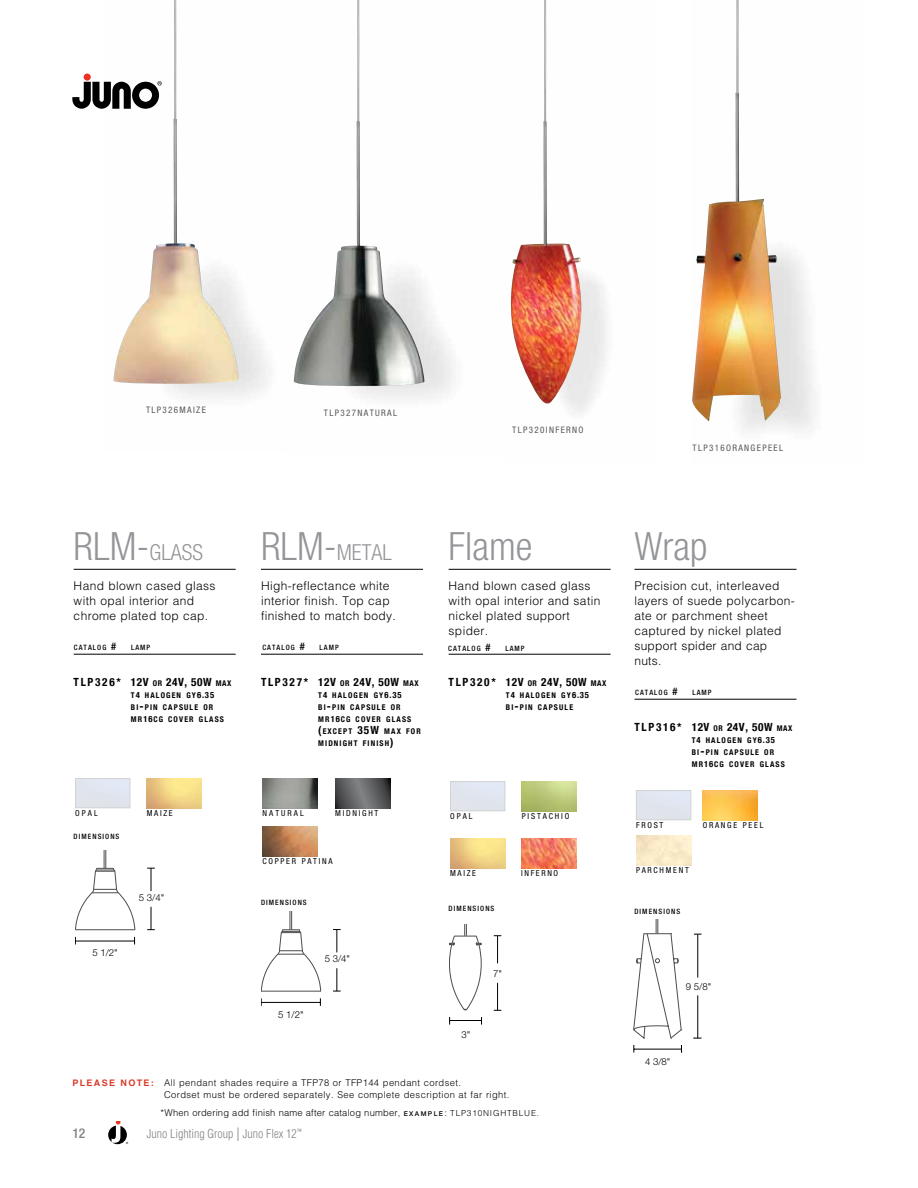
<style>
.page{position:relative;width:918px;height:1188px;background:#fff}
.page>*{position:absolute;margin:0;border:0;box-sizing:border-box;transform-origin:0 0}
.t1{font:300 condensed 39px "Helvetica Neue LT Std";color:#939598}
.t2{font:300 condensed 22.05px "Helvetica Neue LT Std";color:#939598}
.t3{font:500 condensed 13.5px "Helvetica Neue LT Std";color:#808285}
.t4{font:300 12px/15px "Helvetica LT Std";letter-spacing:.03em;color:#000}
.t5{font:300 condensed 12px "Helvetica LT Std";color:#808285}
.t6{font:700 condensed 11.25px "Helvetica Neue";letter-spacing:.05em;color:#000}
.t7{font:300 9.6px "Helvetica Neue";color:#000}
.t8{font:300 9.3px/12px "Helvetica LT Std";letter-spacing:.045em;color:#000}
.t9{font:300 9.3px "Helvetica LT Std";letter-spacing:.02em;color:#000}
.t10{font:condensed 9px "Helvetica Neue LT Std";letter-spacing:.15em;color:#58595b}
.t11{font:condensed 8.25px "Helvetica Neue LT Std";letter-spacing:.21em;color:#000}
.t12{font:condensed 8.25px "Helvetica Neue LT Std";letter-spacing:.25em;color:#000}
.t13{font:700 condensed 7.8px/12px "Helvetica Neue";letter-spacing:.145em;color:#000}
.t14{font:500 condensed 7.35px "Helvetica Neue LT Std";letter-spacing:.145em;color:#000}
.s1{font-size:39px}
.s2{font-size:10.5px}
.s3{font-size:7.8px}
.s4{font-size:8.7px}
.s5{font-size:11.25px}
.s6{font-family:"Helvetica";font-weight:700;font-size:9px;color:#d93b2b}
.s7{font-family:"Helvetica Neue";font-weight:500;font-size:6.6px}
.s8{font-size:8.25px}
.s9{font-size:18px}
</style>
<div class="page">
<svg style="left:108px;top:1121px;width:20px;height:23px"></svg>
<div style="left:84px;top:74px;width:7px;height:7px;background:#ee3124;border-radius:50%"></div>
<svg style="left:72px;top:81px;width:90px;height:28px"></svg>
<img style="left:294px;top:245px;width:131px;height:141px">
<hr style="left:74px;top:569px;width:162px;height:1px;background:#000">
<hr style="left:74px;top:654px;width:162px;height:1px;background:#000">
<svg style="left:147px;top:907px;width:8px;height:23px"></svg>
<svg style="left:147px;top:868px;width:8px;height:23px"></svg>
<hr style="left:75px;top:941px;width:60px;height:1px;background:#000">
<svg style="left:75px;top:851px;width:61px;height:79px"></svg>
<div style="left:75px;top:778px;width:55px;height:30px;border:1px solid #d1d3d4"></div>
<hr style="left:261px;top:569px;width:162px;height:1px;background:#000">
<hr style="left:261px;top:654px;width:162px;height:1px;background:#000">
<svg style="left:333px;top:968px;width:8px;height:24px"></svg>
<svg style="left:333px;top:929px;width:8px;height:23px"></svg>
<hr style="left:261px;top:1002px;width:60px;height:1px;background:#000">
<svg style="left:261px;top:911px;width:60px;height:81px"></svg>
<img style="left:263px;top:826px;width:55px;height:30px">
<svg style="left:335px;top:778px;width:55px;height:30px"></svg>
<img style="left:263px;top:778px;width:55px;height:30px">
<img style="left:173px;top:0;width:4px;height:243px">
<img style="left:356px;top:0;width:4px;height:245px">
<img style="left:113px;top:243px;width:127px;height:141px">
<img style="left:510px;top:274px;width:96px;height:139px">
<hr style="left:634px;top:569px;width:162px;height:1px;background:#000">
<hr style="left:634px;top:699px;width:162px;height:1px;background:#000">
<img style="left:703px;top:790px;width:55px;height:30px">
<div style="left:636px;top:790px;width:55px;height:30px;border:1px solid #d1d3d4"></div>
<hr style="left:449px;top:569px;width:162px;height:1px;background:#000">
<hr style="left:449px;top:654px;width:162px;height:1px;background:#000">
<img style="left:521px;top:838px;width:55px;height:30px">
<img style="left:522px;top:781px;width:55px;height:30px">
<div style="left:450px;top:781px;width:55px;height:30px;border:1px solid #d1d3d4"></div>
<img style="left:511px;top:243px;width:70px;height:161px">
<img style="left:735px;top:0;width:4px;height:199px">
<img style="left:692px;top:199px;width:89px;height:222px">
<img style="left:543px;top:0;width:4px;height:245px">
<hr style="left:698px;top:934px;width:1px;height:44px;background:#000">
<hr style="left:698px;top:995px;width:1px;height:43px;background:#000">
<svg style="left:633px;top:920px;width:49px;height:119px"></svg>
<hr style="left:634px;top:1049px;width:47px;height:1px;background:#000">
<svg style="left:494px;top:983px;width:7px;height:28px"></svg>
<svg style="left:494px;top:935px;width:7px;height:28px"></svg>
<hr style="left:450px;top:1020px;width:32px;height:1px;background:#000">
<svg style="left:449px;top:925px;width:33px;height:86px"></svg>
<p class="t10" style="left:146px;top:405px;width:61px">TLP326MAIZE</p>
<p class="t10" style="left:324px;top:407px;width:75px">TLP327NATURAL</p>
<p class="t10" style="left:512px;top:425px;width:73px">TLP320INFERNO</p>
<p class="t10" style="left:693px;top:442px;width:92px">TLP316ORANGEPEEL</p>
<h2 class="t2" style="left:74px;top:539px;width:131px"><span class="s1">RLM-</span>GLASS</h2>
<p class="t4" style="left:74px;top:578px;width:143px">Hand blown cased glass with opal interior and chrome plated top cap.</p>
<h2 class="t2" style="left:261px;top:539px;width:132px"><span class="s1">RLM-</span>METAL</h2>
<p class="t4" style="left:261px;top:578px;width:136px">High-reflectance white interior finish. Top cap finished to match body.</p>
<p class="t14" style="left:74px;top:643px;width:44px">CATALOG <span class="s2">#</span></p>
<p class="t14" style="left:131px;top:643px;width:21px">LAMP</p>
<p class="t14" style="left:262px;top:643px;width:44px">CATALOG <span class="s2">#</span></p>
<p class="t14" style="left:320px;top:643px;width:21px">LAMP</p>
<p class="t6" style="left:74px;top:672px;width:159px">TLP326* 12V <span class="s3">OR</span> 24V, 50W <span class="s3">MAX</span></p>
<p class="t13" style="left:131px;top:688px;width:90px">T<span class="s4">4</span> HALOGEN GY<span class="s4">6.35<br></span>BI<span class="s5">-</span>PIN CAPSULE OR<br>MR<span class="s4">16</span>CG COVER GL ASS</p>
<p class="t11" style="left:75px;top:809px;width:24px">OPAL</p>
<p class="t11" style="left:147px;top:809px;width:27px">MAIZE</p>
<p class="t14" style="left:74px;top:832px;width:47px">DIMENSIONS</p>
<p class="t7" style="left:92px;top:945px;width:27px">5 1/2"</p>
<p class="t7" style="left:139px;top:890px;width:27px">5 3/4"</p>
<p class="t6" style="left:261px;top:672px;width:159px">TLP327* 12V <span class="s3">OR</span> 24V, 50W <span class="s3">MAX</span></p>
<p class="t13" style="left:318px;top:688px;width:104px">T<span class="s4">4</span> HALOGEN GY<span class="s4">6.35<br></span>BI<span class="s5">-</span>PIN CAPSULE OR<br>MR<span class="s4">16</span>CG COVER GL ASS <span class="s5">(</span>EXCEPT <span class="s5">35W</span> MAX FOR<br>MIDNIGHT FINISH<span class="s5">)</span></p>
<p class="t12" style="left:263px;top:809px;width:43px">NATURAL</p>
<p class="t11" style="left:335px;top:809px;width:45px">MIDNIGHT</p>
<p class="t11" style="left:263px;top:857px;width:72px">COPPER PATINA</p>
<p class="t14" style="left:261px;top:898px;width:47px">DIMENSIONS</p>
<p class="t7" style="left:278px;top:1006px;width:27px">5 1/2"</p>
<p class="t7" style="left:325px;top:951px;width:27px">5 3/4"</p>
<h1 class="t1" style="left:449px;top:523px;width:85px">Flame</h1>
<p class="t4" style="left:449px;top:578px;width:153px">Hand blown cased glass with opal interior and satin nickel plated support spider.</p>
<p class="t14" style="left:448px;top:644px;width:44px">CATALOG <span class="s2">#</span></p>
<p class="t14" style="left:505px;top:644px;width:21px">LAMP</p>
<p class="t6" style="left:449px;top:672px;width:159px">TLP320* 12V <span class="s3">OR</span> 24V, 50W <span class="s3">MAX</span></p>
<p class="t13" style="left:506px;top:688px;width:85px">T<span class="s4">4</span> HALOGEN GY<span class="s4">6.35<br></span>BI<span class="s5">-</span>PIN CAPSULE</p>
<p class="t11" style="left:450px;top:812px;width:24px">OPAL</p>
<p class="t11" style="left:522px;top:812px;width:49px">PISTACHIO</p>
<p class="t11" style="left:450px;top:869px;width:27px">MAIZE</p>
<p class="t11" style="left:521px;top:869px;width:39px">INFERNO</p>
<p class="t14" style="left:449px;top:904px;width:47px">DIMENSIONS</p>
<p class="t7" style="left:462px;top:1027px;width:10px">3"</p>
<p class="t7" style="left:493px;top:966px;width:10px">7"</p>
<p class="t8" style="left:164px;top:1077px;width:347px;text-indent:-92px"><span class="s6">PLEASE NOTE:</span> All pendant shades require a TFP78 or TFP144 pendant cordset.<br>Cordset must be ordered separately. See complete description at far right.</p>
<p class="t9" style="left:161px;top:1107px;width:380px">*When ordering add finish name after catalog number, <span class="s7">E X A M P L E</span> : <span class="s8">TLP310NIGHTBLUE.</span></p>
<p class="t3" style="left:72px;top:1126px;width:14px">12</p>
<p class="t5" style="left:147px;top:1127px;width:156px">Juno Lighting Group <span class="s9">I</span> Juno Flex 12<sup>™</sup></p>
<h1 class="t1" style="left:634px;top:523px;width:74px">Wrap</h1>
<p class="t4" style="left:634px;top:578px;width:162px">Precision cut, interleaved layers of suede polycarbon&shy;ate or parchment sheet captured by nickel plated support spider and cap nuts.</p>
<p class="t14" style="left:635px;top:688px;width:44px">CATALOG <span class="s2">#</span></p>
<p class="t14" style="left:692px;top:688px;width:21px">LAMP</p>
<p class="t6" style="left:634px;top:717px;width:159px">TLP316* 12V <span class="s3">OR</span> 24V, 50W <span class="s3">MAX</span></p>
<p class="t13" style="left:692px;top:733px;width:90px">T<span class="s4">4</span> HALOGEN GY<span class="s4">6.35<br></span>BI<span class="s5">-</span>PIN CAPSULE OR<br>MR<span class="s4">16</span>CG COVER GL ASS</p>
<p class="t11" style="left:636px;top:821px;width:29px">FROST</p>
<p class="t11" style="left:703px;top:821px;width:62px">ORANGE PEEL</p>
<p class="t11" style="left:636px;top:866px;width:54px">PARCHMENT</p>
<p class="t14" style="left:634px;top:907px;width:47px">DIMENSIONS</p>
<p class="t7" style="left:686px;top:979px;width:27px">9 5/8"</p>
<p class="t7" style="left:645px;top:1054px;width:27px">4 3/8"</p>
</div>
